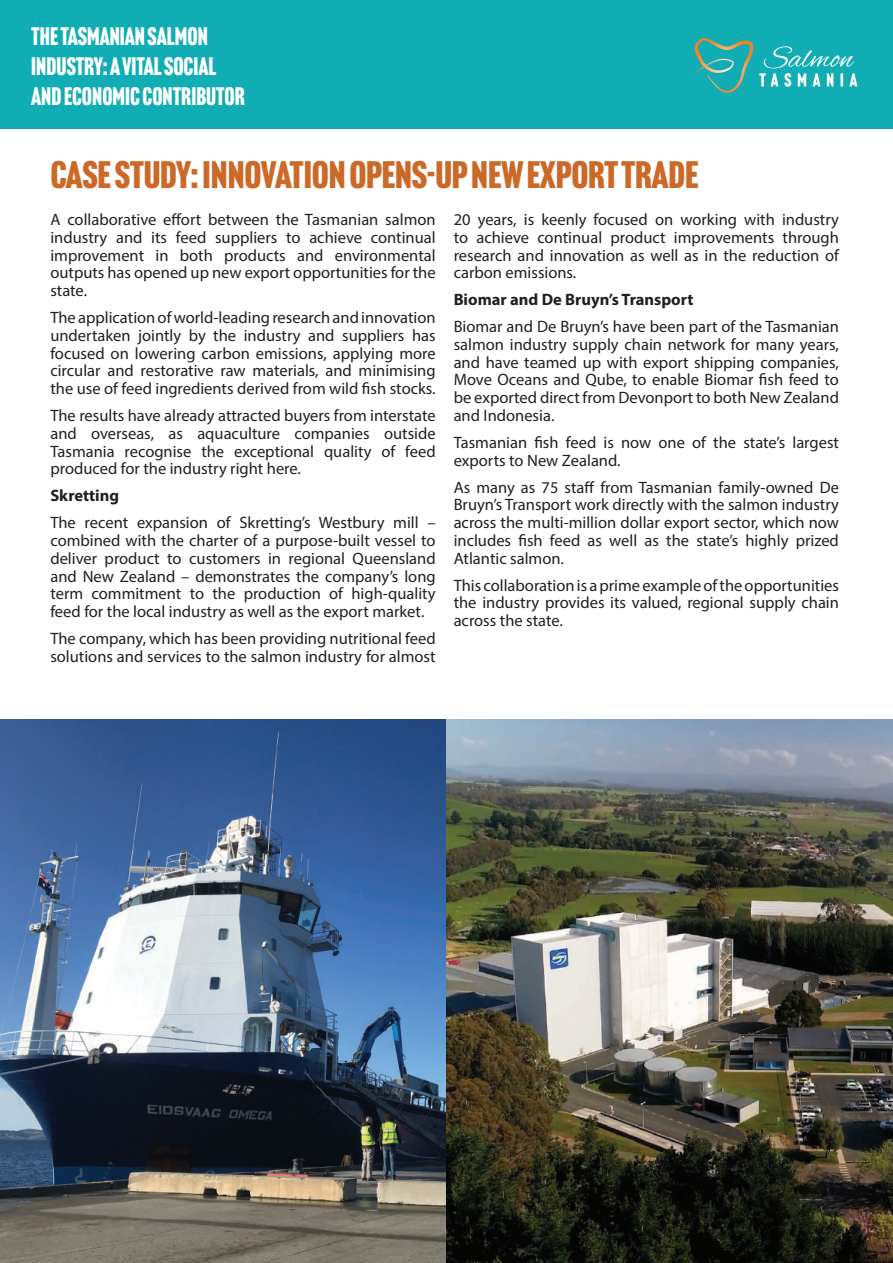
<style>
.page{position:relative;width:893px;height:1263px;background:#fff}
.page>*{position:absolute;margin:0;border:0;box-sizing:border-box;transform-origin:0 0}
.t1{font:37.5px "Headline Gothic ATF";letter-spacing:-.005em;color:#cc6828;scale:1.1 1}
.t2{font:24.75px/29.7px "Headline Gothic ATF";color:#fff}
.t3{font:16.5px/17.9px "Myriad Pro";color:#231f20;text-align:justify}
.t4{font:700 16.5px "Myriad Pro";color:#231f20}
</style>
<div class="page">
<div style="left:0;top:0;width:893px;height:128px;background:#10aeb4"></div>
<svg style="left:759px;top:46px;width:98px;height:41px"></svg>
<svg style="left:695px;top:38px;width:58px;height:55px"></svg>
<img style="left:0;top:720px;width:893px;height:543px">
<h2 class="t2" style="left:31px;top:22px;width:215px">THE TASMANIAN SALMON<br>INDUSTRY: A VITAL SOCIAL<br>AND ECONOMIC CONTRIBUTOR</h2>
<h1 class="t1" style="left:50px;top:153px;width:591px">CASE STUDY: INNOVATION OPENS-UP NEW EXPORT TRADE</h1>
<p class="t3" style="left:50px;top:210px;width:387px">A collaborative effort between the Tasmanian salmon industry and its feed suppliers to achieve continual improvement in both products and environmental outputs has opened up new export opportunities for the state.</p>
<p class="t3" style="left:50px;top:308px;width:387px">The application of world-leading research and innovation undertaken jointly by the industry and suppliers has focused on lowering carbon emissions, applying more circular and restorative raw materials, and minimising the use of feed ingredients derived from wild fish stocks.</p>
<p class="t3" style="left:50px;top:406px;width:387px">The results have already attracted buyers from interstate and overseas, as aquaculture companies outside Tasmania recognise the exceptional quality of feed produced for the industry right here.</p>
<p class="t4" style="left:50px;top:485px;width:70px">Skretting</p>
<p class="t3" style="left:50px;top:513px;width:387px">The recent expansion of Skretting’s Westbury mill – combined with the charter of a purpose-built vessel to deliver product to customers in regional Queensland and New Zealand – demonstrates the company’s long term commitment to the production of high-quality feed for the local industry as well as the export market.</p>
<p class="t3" style="left:50px;top:629px;width:387px">The company, which has been providing nutritional feed solutions and services to the salmon industry for almost</p>
<p class="t3" style="left:454px;top:210px;width:387px">20 years, is keenly focused on working with industry to achieve continual product improvements through research and innovation as well as in the reduction of carbon emissions.</p>
<p class="t4" style="left:454px;top:289px;width:241px">Biomar and De Bruyn’s Transport</p>
<p class="t3" style="left:454px;top:317px;width:387px">Biomar and De Bruyn’s have been part of the Tasmanian salmon industry supply chain network for many years, and have teamed up with export shipping companies, Move Oceans and Qube, to enable Biomar fish feed to be exported direct from Devonport to both New Zealand and Indonesia.</p>
<p class="t3" style="left:454px;top:433px;width:387px">Tasmanian fish feed is now one of the state’s largest exports to New Zealand.</p>
<p class="t3" style="left:454px;top:478px;width:387px">As many as 75 staff from Tasmanian family-owned De Bruyn’s Transport work directly with the salmon industry across the multi-million dollar export sector, which now includes fish feed as well as the state’s highly prized Atlantic salmon.</p>
<p class="t3" style="left:454px;top:576px;width:387px">This collaboration is a prime example of the opportunities the industry provides its valued, regional supply chain across the state.</p>
</div>
